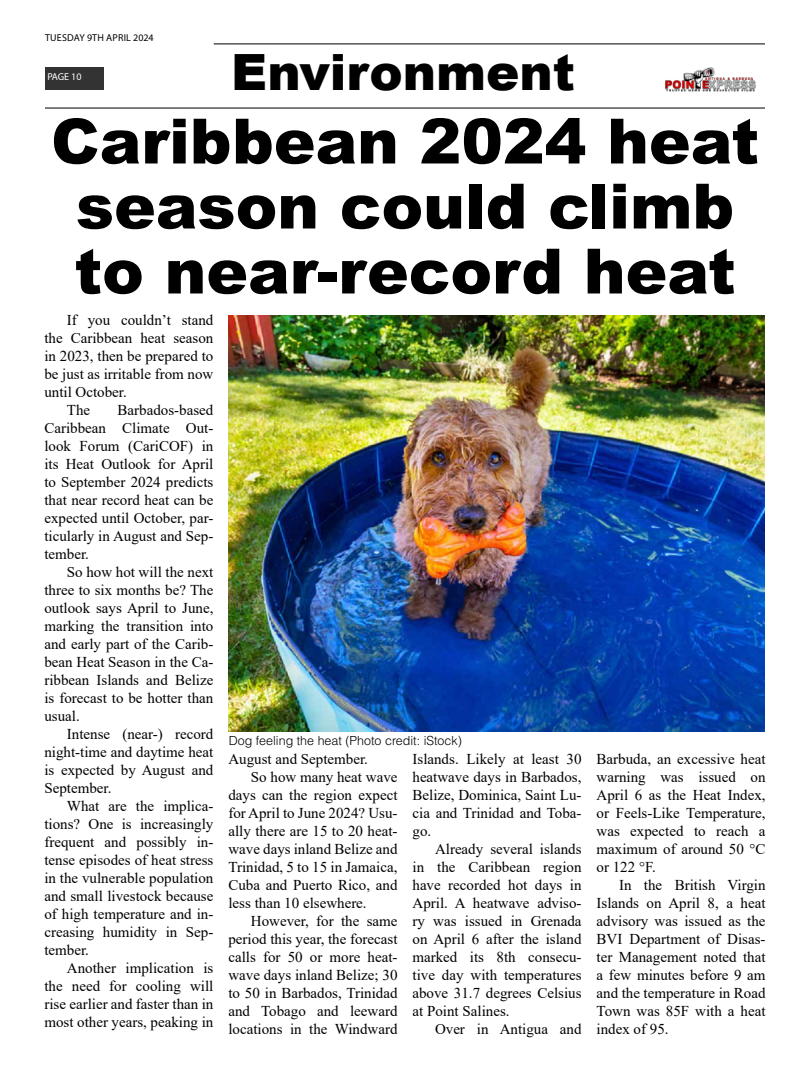
<style>
.page{position:relative;width:810px;height:1080px;background:#fff}
.page>*{position:absolute;margin:0;border:0;box-sizing:border-box;transform-origin:0 0}
.t1{font:900 62.5px/65px "Arial";color:#000;text-align:center}
.t2{font:900 50px "Arial";color:#000}
.t3{font:15px/18px "Times New Roman";color:#000;text-align:justify}
.t4{font:300 12.5px "Helvetica LT Std";color:#000}
.t5{font:10px "Myriad Pro";letter-spacing:.02em;color:#000}
.t6{font:10px "Myriad Pro";letter-spacing:-.005em;color:#fff}
</style>
<div class="page">
<hr style="left:214px;top:43px;width:551px;height:2px;background:#333">
<div style="left:45px;top:67px;width:58px;height:22px;background:#333"></div>
<img style="left:665px;top:67px;width:91px;height:25px">
<hr style="left:45px;top:107px;width:720px;height:2px;background:#333">
<img style="left:229px;top:315px;width:536px;height:416px">
<p class="t5" style="left:45px;top:31px;width:110px">TUESDAY 9TH APRIL 2024</p>
<p class="t6" style="left:47px;top:71px;width:36px">PAGE 10</p>
<h2 class="t2" style="left:231px;top:36px;width:345px">Environment</h2>
<h1 class="t1" style="left:51px;top:107px;width:710px">Caribbean 2024 heat season could climb to near-record heat</h1>
<p class="t3" style="left:67px;top:311px;width:148px">If you couldn’t stand</p>
<p class="t3" style="left:44px;top:329px;width:171px">the Caribbean heat season</p>
<p class="t3" style="left:44px;top:347px;width:171px">in 2023, then be prepared to</p>
<p class="t3" style="left:44px;top:365px;width:171px">be just as irritable from now</p>
<p class="t3" style="left:44px;top:383px;width:84px">until October.</p>
<p class="t3" style="left:67px;top:401px;width:25px">The</p>
<p class="t3" style="left:44px;top:401px;width:171px;text-indent:73px">Barbados-based Caribbean Climate Out&shy;look Forum (CariCOF) in its Heat Outlook for April to September 2024 predicts that near record heat can be expected until October, par&shy;ticularly in August and Sep&shy;tember.</p>
<p class="t3" style="left:44px;top:563px;width:171px;text-indent:22px">So how hot will the next three to six months be? The outlook says April to June, marking the transition into and early part of the Carib&shy;bean Heat Season in the Ca&shy;ribbean Islands and Belize is forecast to be hotter than usual.</p>
<p class="t3" style="left:44px;top:725px;width:171px;text-indent:22px">Intense (near-) record night-time and daytime heat is expected by August and September.</p>
<p class="t3" style="left:44px;top:797px;width:171px;text-indent:22px">What are the implica&shy;tions? One is increasingly frequent and possibly in&shy;tense episodes of heat stress in the vulnerable population and small livestock because of high temperature and in&shy;creasing humidity in Sep&shy;tember.</p>
<p class="t3" style="left:44px;top:959px;width:171px;text-indent:22px">Another implication is the need for cooling will rise earlier and faster than in most other years, peaking in</p>
<p class="t4" style="left:229px;top:733px;width:235px">Dog feeling the heat (Photo credit: iStock)</p>
<p class="t3" style="left:228px;top:750px;width:141px">August and September.</p>
<p class="t3" style="left:251px;top:768px;width:148px">So how many heat wave</p>
<p class="t3" style="left:228px;top:786px;width:171px">days can the region expect</p>
<p class="t3" style="left:228px;top:804px;width:171px">for April to June 2024? Usu-</p>
<p class="t3" style="left:228px;top:822px;width:171px">ally there are 15 to 20 heat-</p>
<p class="t3" style="left:228px;top:840px;width:171px">wave days inland Belize and</p>
<p class="t3" style="left:228px;top:858px;width:171px">Trinidad, 5 to 15 in Jamaica,</p>
<p class="t3" style="left:228px;top:876px;width:171px">Cuba and Puerto Rico, and</p>
<p class="t3" style="left:228px;top:894px;width:140px">less than 10 elsewhere.</p>
<p class="t3" style="left:251px;top:912px;width:148px">However, for the same</p>
<p class="t3" style="left:228px;top:930px;width:171px">period this year, the forecast</p>
<p class="t3" style="left:228px;top:948px;width:171px">calls for 50 or more heat-</p>
<p class="t3" style="left:228px;top:966px;width:171px">wave days inland Belize; 30</p>
<p class="t3" style="left:228px;top:984px;width:171px">to 50 in Barbados, Trinidad</p>
<p class="t3" style="left:228px;top:1002px;width:171px">and Tobago and leeward</p>
<p class="t3" style="left:228px;top:1020px;width:171px">locations in the Windward</p>
<p class="t3" style="left:413px;top:750px;width:171px">Islands. Likely at least 30 heatwave days in Barbados, Belize, Dominica, Saint Lu&shy;cia and Trinidad and Toba&shy;go.</p>
<p class="t3" style="left:413px;top:840px;width:171px;text-indent:22px">Already several islands in the Caribbean region have recorded hot days in April. A heatwave adviso&shy;ry was issued in Grenada on April 6 after the island marked its 8th consecu&shy;tive day with temperatures above 31.7 degrees Celsius at Point Salines.</p>
<p class="t3" style="left:435px;top:1020px;width:148px">Over in Antigua and</p>
<p class="t3" style="left:597px;top:750px;width:171px">Barbuda, an excessive heat warning was issued on April 6 as the Heat Index, or Feels-Like Temperature, was expected to reach a maximum of around 50 °C or 122 °F.</p>
<p class="t3" style="left:597px;top:876px;width:171px;text-indent:22px">In the British Virgin Islands on April 8, a heat advisory was issued as the BVI Department of Disas&shy;ter Management noted that a few minutes before 9 am and the temperature in Road Town was 85F with a heat index of 95.</p>
</div>
